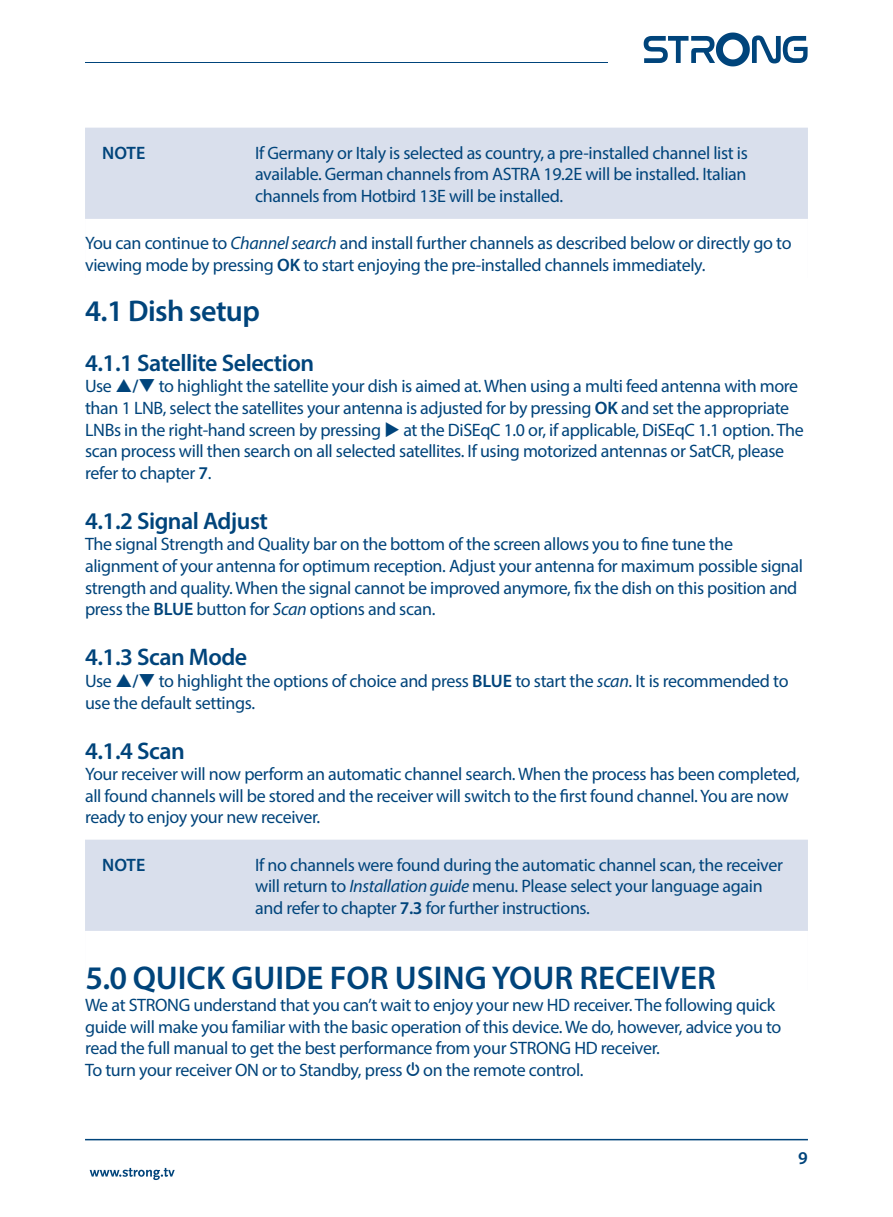
<style>
.page{position:relative;width:893px;height:1217px;background:#fff}
.page>*{position:absolute;margin:0;border:0;box-sizing:border-box;transform-origin:0 0}
.t1{font:600 33px "Myriad Pro";color:#00447b}
.t2{font:600 30px "Myriad Pro";letter-spacing:-.02em;color:#00447b}
.t3{font:600 24px "Myriad Pro";letter-spacing:-.02em;color:#00447b}
.t4{font:18px/21.6px "Myriad Pro";letter-spacing:-.02em;color:#00447b}
.t5{font:600 18px "Myriad Pro";color:#00447b}
.s1{font-style:italic}
.s2{font-weight:600}
.s3{font-family:"Guifxv 2 Transports"}
</style>
<div class="page">
<hr style="left:85px;top:1138px;width:723px;height:2px;background:#00447b">
<svg style="left:90px;top:1167px;width:85px;height:12px"></svg>
<hr style="left:85px;top:62px;width:523px;height:1px;background:#00447b">
<svg style="left:644px;top:33px;width:164px;height:33px"></svg>
<div style="left:85px;top:128px;width:723px;height:150px;background:#d9dfec"></div>
<div style="left:85px;top:219px;width:723px;height:105px;background:#fff"></div>
<div style="left:85px;top:839px;width:723px;height:150px;background:#d9dfec"></div>
<div style="left:85px;top:930px;width:723px;height:105px;background:#fff"></div>
<p class="t5" style="left:102px;top:141px;width:45px">NOTE</p>
<p class="t4" style="left:255px;top:141px;width:494px;text-align:justify">If Germany or Italy is selected as country, a pre-installed channel list is available. German channels from ASTRA 19.2E will be installed. Italian channels from Hotbird 13E will be installed.</p>
<p class="t4" style="left:85px;top:232px;width:708px">You can continue to <span class="s1">Channel search</span> and install further channels as described below or directly go to viewing mode by pressing <span class="s2">OK</span> to start enjoying the pre-installed channels immediately.</p>
<h2 class="t2" style="left:85px;top:291px;width:176px">4.1 Dish setup</h2>
<h3 class="t3" style="left:85px;top:347px;width:231px">4.1.1 Satellite Selection</h3>
<p class="t4" style="left:85px;top:375px;width:720px">Use <span class="s2">/</span>❑ to highlight the satellite your dish is aimed at. When using a multi feed antenna with more than 1 LNB, select the satellites your antenna is adjusted for by pressing <span class="s2">OK</span> and set the appropriate LNBs in the right-hand screen by pressing ◆ at the DiSEqC 1.0 or, if applicable, DiSEqC 1.1 option. The scan process will then search on all selected satellites. If using motorized antennas or SatCR, please refer to chapter <span class="s2">7</span>.</p>
<h3 class="t3" style="left:85px;top:505px;width:185px">4.1.2 Signal Adjust</h3>
<p class="t4" style="left:85px;top:533px;width:720px">The signal Strength and Quality bar on the bottom of the screen allows you to fine tune the alignment of your antenna for optimum reception. Adjust your antenna for maximum possible signal strength and quality. When the signal cannot be improved anymore, fix the dish on this position and press the <span class="s2">BLUE</span> button for <span class="s1">Scan</span> options and scan.</p>
<h3 class="t3" style="left:85px;top:642px;width:164px">4.1.3 Scan Mode</h3>
<p class="t4" style="left:85px;top:669px;width:705px">Use <span class="s2">/</span>❑ to highlight the options of choice and press <span class="s2">BLUE</span> to start the <span class="s1">scan</span>. It is recommended to use the default settings.</p>
<h3 class="t3" style="left:85px;top:735px;width:101px">4.1.4 Scan</h3>
<p class="t4" style="left:85px;top:763px;width:716px">Your receiver will now perform an automatic channel search. When the process has been completed, all found channels will be stored and the receiver will switch to the first found channel. You are now ready to enjoy your new receiver.</p>
<p class="t5" style="left:102px;top:852px;width:45px">NOTE</p>
<p class="t4" style="left:255px;top:853px;width:529px">If no channels were found during the automatic channel scan, the receiver will return to <span class="s1">Installation guide</span> menu. Please select your language again and refer to chapter <span class="s2">7.3</span> for further instructions.</p>
<h1 class="t1" style="left:85px;top:957px;width:632px">5.0 QUICK GUIDE FOR USING YOUR RECEIVER</h1>
<p class="t4" style="left:85px;top:993px;width:698px">We at STRONG understand that you can’t wait to enjoy your new HD receiver. The following quick guide will make you familiar with the basic operation of this device. We do, however, advice you to read the full manual to get the best performance from your STRONG HD receiver.<br>To turn your receiver ON or to Standby, press <span class="s3">q</span> on the remote control.</p>
<p class="t5" style="left:798px;top:1146px;width:11px">9</p>
</div>
